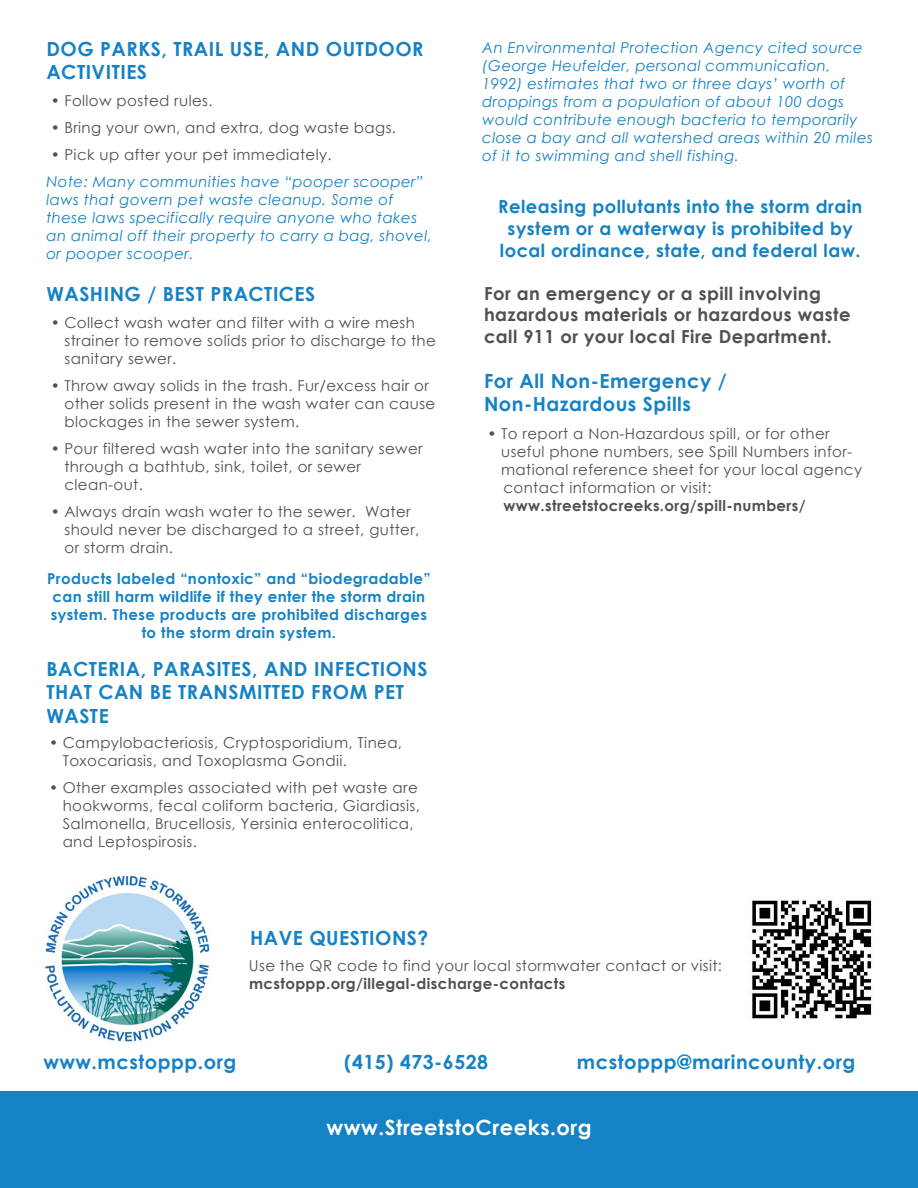
<style>
.page{position:relative;width:918px;height:1188px;background:#fff}
.page>*{position:absolute;margin:0;border:0;box-sizing:border-box;transform-origin:0 0}
.t1{font:700 21px "Century Gothic";letter-spacing:.025em;color:#fff}
.t2{font:700 19.5px/23.4px "Century Gothic";letter-spacing:.025em;color:#1582c5}
.t3{font:700 18px/21.6px "Century Gothic";letter-spacing:.025em;color:#1582c5;text-align:center}
.t4{font:700 18px/21.6px "Century Gothic";letter-spacing:.025em;color:#4f5150}
.t5{font:15px/18px "Century Gothic";letter-spacing:.025em;color:#4f5050}
.t6{font:italic 15px/18px "Century Gothic";letter-spacing:.025em;color:#1582c5}
.t7{font:700 15px/18px "Century Gothic";letter-spacing:.025em;color:#1582c5;text-align:center}
.t8{font:700 15px "Century Gothic";letter-spacing:.025em;color:#4f5050}
</style>
<div class="page">
<div style="left:0;top:1092px;width:918px;height:96px;background:#1582c5"></div>
<img style="left:752px;top:900px;width:120px;height:119px">
<img style="left:44px;top:875px;width:166px;height:169px">
<h2 class="t2" style="left:46px;top:36px;width:379px">DOG PARKS, TRAIL USE, AND OUTDOOR<br>ACTIVITIES</h2>
<p class="t5" style="left:51px;top:92px;width:163px">• Follow posted rules.</p>
<p class="t5" style="left:51px;top:119px;width:347px">• Bring your own, and extra, dog waste bags.</p>
<p class="t5" style="left:51px;top:146px;width:282px">• Pick up after your pet immediately.</p>
<p class="t6" style="left:46px;top:173px;width:387px">Note: Many communities have “pooper scooper” laws that govern pet waste cleanup. Some of these laws specifically require anyone who takes an animal off their property to carry a bag, shovel, or pooper scooper.</p>
<h2 class="t2" style="left:46px;top:281px;width:271px">WASHING / BEST PRACTICES</h2>
<p class="t5" style="left:65px;top:313px;width:373px;text-indent:-14px">• Collect wash water and filter with a wire mesh strainer to remove solids prior to discharge to the sanitary sewer.</p>
<p class="t5" style="left:65px;top:376px;width:372px;text-indent:-14px">• Throw away solids in the trash. Fur/excess hair or other solids present in the wash water can cause blockages in the sewer system.</p>
<p class="t5" style="left:65px;top:439px;width:360px;text-indent:-14px">• Pour filtered wash water into the sanitary sewer through a bathtub, sink, toilet, or sewer clean-out.</p>
<p class="t5" style="left:65px;top:502px;width:356px;text-indent:-14px">• Always drain wash water to the sewer. Water should never be discharged to a street, gutter, or storm drain.</p>
<p class="t7" style="left:47px;top:569px;width:385px">Products labeled “nontoxic” and “biodegradable” can still harm wildlife if they enter the storm drain system. These products are prohibited discharges to the storm drain system.</p>
<h2 class="t2" style="left:46px;top:656px;width:383px">BACTERIA, PARASITES, AND INFECTIONS<br>THAT CAN BE TRANSMITTED FROM PET<br>WASTE</h2>
<p class="t5" style="left:63px;top:733px;width:341px;text-indent:-13px">• Campylobacteriosis, Cryptosporidium, Tinea,<br>Toxocariasis, and Toxoplasma Gondii.</p>
<p class="t5" style="left:63px;top:778px;width:359px;text-indent:-13px">• Other examples associated with pet waste are hookworms, fecal coliform bacteria, Giardiasis, Salmonella, Brucellosis, Yersinia enterocolitica, and Leptospirosis.</p>
<p class="t6" style="left:482px;top:39px;width:392px">An Environmental Protection Agency cited source (George Heufelder, personal communication, 1992) estimates that two or three days’ worth of droppings from a population of about 100 dogs would contribute enough bacteria to temporarily close a bay and all watershed areas within 20 miles of it to swimming and shell fishing.</p>
<p class="t3" style="left:498px;top:195px;width:365px">Releasing pollutants into the storm drain system or a waterway is prohibited by local ordinance, state, and federal law.</p>
<p class="t4" style="left:484px;top:282px;width:368px">For an emergency or a spill involving hazardous materials or hazardous waste call 911 or your local Fire Department.</p>
<h2 class="t2" style="left:484px;top:368px;width:244px">For All Non-Emergency /<br>Non-Hazardous Spills</h2>
<p class="t5" style="left:501px;top:425px;width:362px;text-indent:-14px">• To report a Non-Hazardous spill, or for other useful phone numbers, see Spill Numbers infor&shy;mational reference sheet for your local agency contact information or visit:</p>
<p class="t8" style="left:503px;top:494px;width:304px">www.streetstocreeks.org/spill-numbers/</p>
<h2 class="t2" style="left:250px;top:926px;width:180px">HAVE QUESTIONS?</h2>
<p class="t5" style="left:249px;top:957px;width:475px">Use the QR code to find your local stormwater contact or visit:</p>
<p class="t8" style="left:249px;top:972px;width:318px">mcstoppp.org/illegal-discharge-contacts</p>
<h2 class="t2" style="left:43px;top:1049px;width:194px">www.mcstoppp.org</h2>
<h2 class="t2" style="left:344px;top:1049px;width:145px">(415) 473-6528</h2>
<h2 class="t2" style="left:577px;top:1050px;width:280px">mcstoppp@marincounty.org</h2>
<h1 class="t1" style="left:326px;top:1112px;width:267px">www.StreetstoCreeks.org</h1>
</div>
